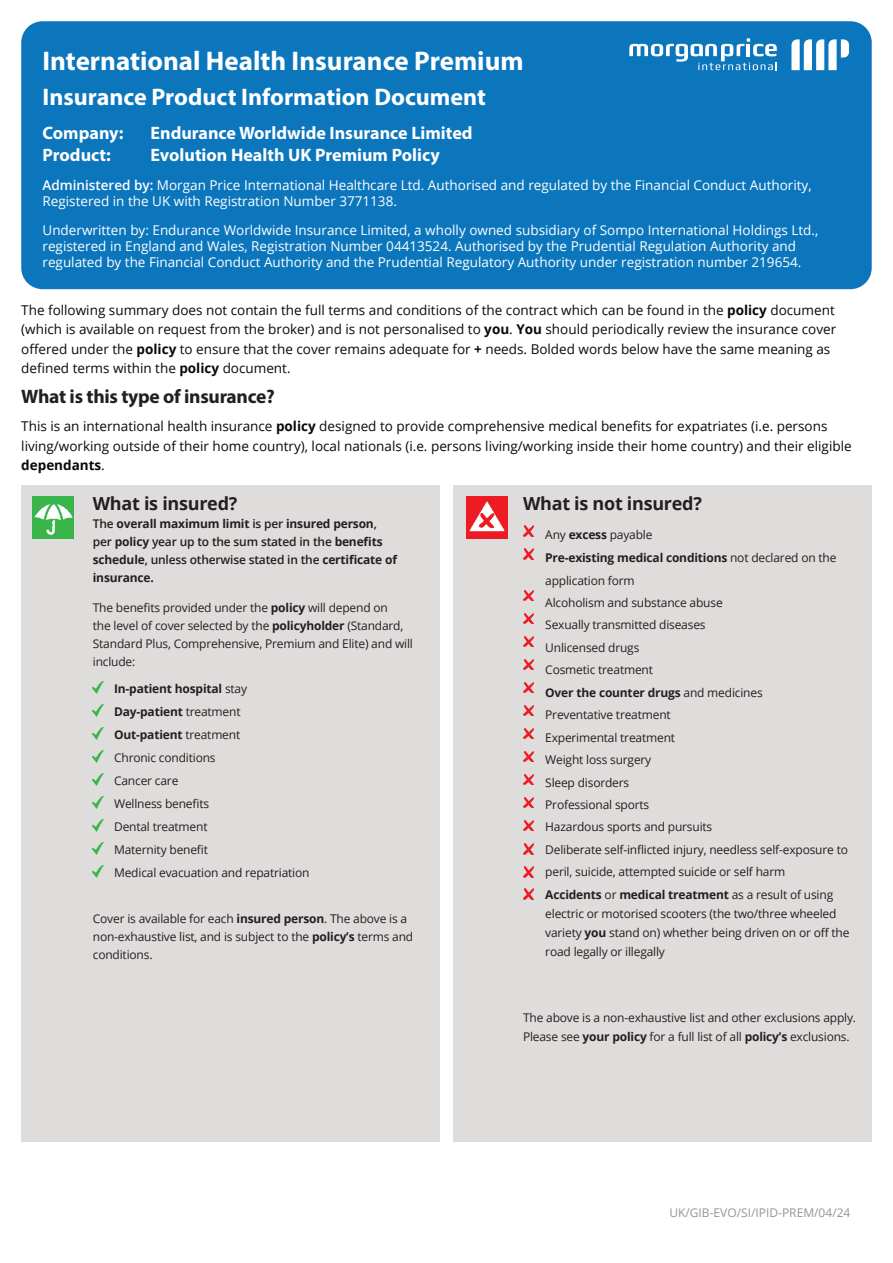
<style>
.page{position:relative;width:893px;height:1263px;background:#fff}
.page>*{position:absolute;margin:0;border:0;box-sizing:border-box;transform-origin:0 0}
.Form_title{font:700 27px "Myriad Pro";color:#fff}
.Form_sub_title{font:700 24px "Myriad Pro";color:#fff}
.Cover_subhead{font:700 19.5px "Myriad Pro";letter-spacing:-.015em;color:#231f20}
.Company_Product_header{font:700 18px "Myriad Pro";color:#fff}
.Cover_subhead-2{font:700 18px "Open Sans";letter-spacing:-.015em;color:#231f20}
.Cover_subhead-3{font:13.5px/19.5px "Open Sans";color:#0c0806}
.Company_Product_header-2{font:13.5px/16.2px "Open Sans";color:#fff}
.Covered_bullets{font:12px/22.5px "Open Sans";letter-spacing:-.015em;color:#231f20}
.Cover_subhead-4{font:12px/18px "Open Sans";letter-spacing:-.015em;color:#231f20}
.Cover_subhead-5{font:700 12px/18px "Open Sans";letter-spacing:-.015em;color:#231f20}
.Covered_bullets-2{font:700 12px "Open Sans";letter-spacing:-.015em;color:#231f20}
.t1{font:12px "Open Sans";color:#939598}
.s1{font-weight:600}
.s2{font-weight:700}
.s3{font-weight:400}
</style>
<div class="page">
<div style="left:21px;top:486px;width:418px;height:656px;background:#dedddc"></div>
<div style="left:454px;top:486px;width:418px;height:656px;background:#dedddc"></div>
<div style="left:21px;top:21px;width:851px;height:268px;background:#0c76bd;border-radius:21px"></div>
<img style="left:33px;top:496px;width:41px;height:43px">
<svg style="left:93px;top:681px;width:11px;height:12px"></svg>
<svg style="left:93px;top:704px;width:11px;height:12px"></svg>
<svg style="left:93px;top:727px;width:11px;height:12px"></svg>
<svg style="left:93px;top:750px;width:11px;height:12px"></svg>
<svg style="left:93px;top:773px;width:11px;height:12px"></svg>
<svg style="left:93px;top:796px;width:11px;height:12px"></svg>
<svg style="left:93px;top:819px;width:11px;height:12px"></svg>
<svg style="left:93px;top:842px;width:11px;height:12px"></svg>
<svg style="left:93px;top:865px;width:11px;height:12px"></svg>
<svg style="left:523px;top:525px;width:11px;height:11px"></svg>
<svg style="left:523px;top:548px;width:11px;height:11px"></svg>
<svg style="left:523px;top:590px;width:11px;height:11px"></svg>
<svg style="left:523px;top:613px;width:11px;height:11px"></svg>
<svg style="left:523px;top:636px;width:11px;height:11px"></svg>
<svg style="left:523px;top:659px;width:11px;height:11px"></svg>
<svg style="left:523px;top:682px;width:11px;height:11px"></svg>
<svg style="left:523px;top:705px;width:11px;height:11px"></svg>
<svg style="left:523px;top:728px;width:11px;height:11px"></svg>
<svg style="left:523px;top:751px;width:11px;height:11px"></svg>
<svg style="left:523px;top:774px;width:11px;height:11px"></svg>
<svg style="left:523px;top:797px;width:11px;height:11px"></svg>
<svg style="left:523px;top:820px;width:11px;height:11px"></svg>
<svg style="left:523px;top:843px;width:11px;height:11px"></svg>
<svg style="left:523px;top:866px;width:11px;height:11px"></svg>
<svg style="left:523px;top:888px;width:11px;height:11px"></svg>
<img style="left:466px;top:496px;width:41px;height:43px">
<svg style="left:629px;top:38px;width:148px;height:32px"></svg>
<svg style="left:791px;top:39px;width:58px;height:31px"></svg>
<p class="Form_title" style="left:43px;top:43px;width:483px">International Health Insurance Premium</p>
<p class="Form_sub_title" style="left:43px;top:81px;width:445px">Insurance Product Information Document</p>
<p class="Company_Product_header" style="left:43px;top:121px;width:82px">Company:</p>
<p class="Company_Product_header" style="left:151px;top:121px;width:324px">Endurance Worldwide Insurance Limited</p>
<p class="Company_Product_header" style="left:43px;top:143px;width:70px">Product:</p>
<p class="Company_Product_header" style="left:151px;top:143px;width:291px">Evolution Health UK Premium Policy</p>
<p class="Company_Product_header-2" style="left:43px;top:177px;width:771px"><span class="s1">Administered by:</span> Morgan Price International Healthcare Ltd. Authorised and regulated by the Financial Conduct Authority,<br>Registered in the UK with Registration Number 3771138.</p>
<p class="Company_Product_header-2" style="left:43px;top:222px;width:777px">Underwritten by: Endurance Worldwide Insurance Limited, a wholly owned subsidiary of Sompo International Holdings Ltd., registered in England and Wales, Registration Number 04413524. Authorised by the Prudential Regulation Authority and regulated by the Financial Conduct Authority and the Prudential Regulatory Authority under registration number 219654.</p>
<p class="Cover_subhead-3" style="left:21px;top:300px;width:816px">The following summary does not contain the full terms and conditions of the contract which can be found in the <span class="s2">policy</span> document (which is available on request from the broker) and is not personalised to <span class="s2">you</span>. <span class="s2">You</span> should periodically review the insurance cover offered under the <span class="s2">policy</span> to ensure that the cover remains adequate for <span class="s2">+</span> needs. Bolded words below have the same meaning as defined terms within the <span class="s2">policy</span> document.</p>
<p class="Cover_subhead" style="left:21px;top:384px;width:255px">What is this type of insurance?</p>
<p class="Cover_subhead-3" style="left:21px;top:416px;width:832px">This is an international health insurance <span class="s2">policy</span> designed to provide comprehensive medical benefits for expatriates (i.e. persons living/working outside of their home country), local nationals (i.e. persons living/working inside their home country) and their eligible <span class="s2">dependants</span>.</p>
<p class="Cover_subhead-2" style="left:93px;top:491px;width:146px">What is insured?</p>
<p class="Cover_subhead-5" style="left:93px;top:514px;width:306px"><span class="s1">The</span> overall maximum limit <span class="s1">is per</span> insured person<span class="s1">, per</span> policy <span class="s1">year up to the sum stated in the</span> benefits schedule<span class="s1">, unless otherwise stated in the</span> certificate of insurance.</p>
<p class="Cover_subhead-4" style="left:93px;top:598px;width:322px">The benefits provided under the <span class="s2">policy</span> will depend on<br>the level of cover selected by the <span class="s2">policyholder</span> (Standard, Standard Plus, Comprehensive, Premium and Elite) and will include:</p>
<p class="Covered_bullets-2" style="left:114px;top:680px;width:135px">In-patient hospital <span class="s3">stay</span></p>
<p class="Covered_bullets-2" style="left:114px;top:703px;width:128px">Day-patient <span class="s3">treatment</span></p>
<p class="Covered_bullets-2" style="left:114px;top:726px;width:128px">Out-patient <span class="s3">treatment</span></p>
<p class="Covered_bullets" style="left:114px;top:746px;width:103px">Chronic conditions</p>
<p class="Covered_bullets" style="left:114px;top:769px;width:66px">Cancer care</p>
<p class="Covered_bullets" style="left:114px;top:792px;width:97px">Wellness benefits</p>
<p class="Covered_bullets" style="left:114px;top:815px;width:95px">Dental treatment</p>
<p class="Covered_bullets" style="left:114px;top:838px;width:96px">Maternity benefit</p>
<p class="Covered_bullets" style="left:114px;top:861px;width:197px">Medical evacuation and repatriation</p>
<p class="Covered_bullets" style="left:93px;top:909px;width:322px;line-height:18px">Cover is available for each <span class="s2">insured person</span>. The above is a non-exhaustive list, and is subject to the <span class="s2">policy’s</span> terms and conditions.</p>
<p class="Cover_subhead-2" style="left:523px;top:491px;width:180px">What is not insured?</p>
<p class="Covered_bullets" style="left:545px;top:523px;width:304px">Any <span class="s2">excess</span> payable<br><span class="s2">Pre-existing medical conditions</span> not declared on the application form<br>Alcoholism and substance abuse<br>Sexually transmitted diseases<br>Unlicensed drugs<br>Cosmetic treatment<br><span class="s2">Over the counter drugs</span> and medicines<br>Preventative treatment<br>Experimental treatment<br>Weight loss surgery<br>Sleep disorders<br>Professional sports<br>Hazardous sports and pursuits<br>Deliberate self-inflicted injury, needless self-exposure to peril, suicide, attempted suicide or self harm<br><span class="s2">Accidents</span> or <span class="s2">medical treatment</span> as a result of using</p>
<p class="Covered_bullets" style="left:545px;top:904px;width:306px;line-height:18.8px">electric or motorised scooters (the two/three wheeled variety <span class="s2">you</span> stand on) whether being driven on or off the road legally or illegally</p>
<p class="Covered_bullets" style="left:523px;top:1008px;width:335px;line-height:18.8px">The above is a non-exhaustive list and other exclusions apply.<br>Please see <span class="s2">your policy</span> for a full list of all <span class="s2">policy’s</span> exclusions.</p>
<p class="t1" style="left:669px;top:1204px;width:183px">UK/GIB-EVO/SI/IPID-PREM/04/24</p>
</div>
